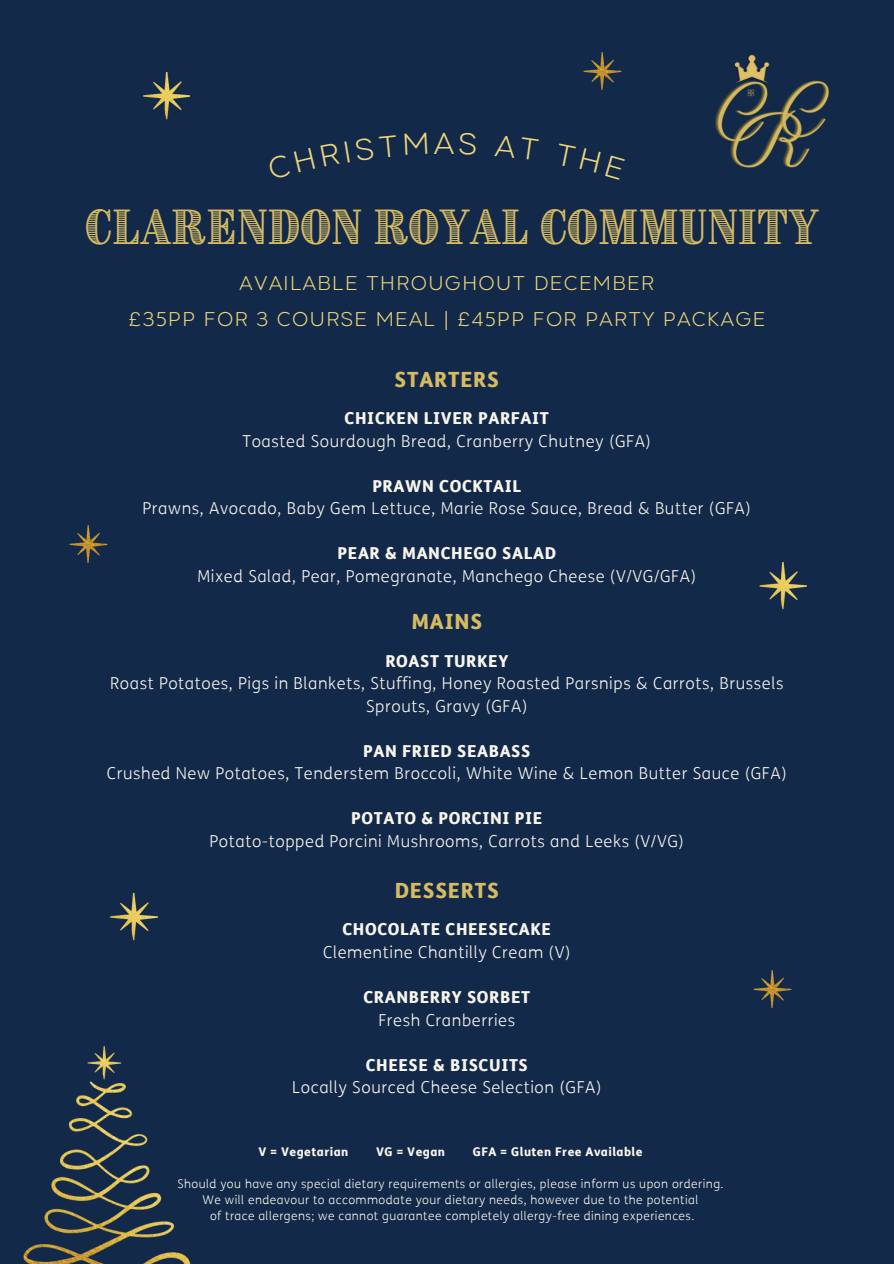
<style>
.page{position:relative;width:894px;height:1264px;background:#fff}
.page>*{position:absolute;margin:0;border:0;box-sizing:border-box;transform-origin:0 0}
.t1{font:42.15px "Brim Narrow Combined 1";color:#d6bb63}
.t2{font:300 34.95px "Ploni M Lv 2 AAA";color:#edd67a}
.t3{font:300 22.95px/36px "Ploni M Lv 2 AAA";letter-spacing:.06em;color:#edd67a;text-align:center}
.t4{font:800 21px "FS Me";letter-spacing:.035em;color:#d6bb63}
.t5{font:300 16.5px/22.5px "FS Me";letter-spacing:.035em;color:#f8f5ed;text-align:center}
.t6{font:300 12px "FS Me";letter-spacing:.035em;color:#f8f5ed}
.t7{font:800 12px "FS Me";letter-spacing:.035em;color:#f8f5ed}
.s1{font-weight:800}
</style>
<div class="page">
<div style="left:0;top:0;width:893px;height:1263px;background:#122949"></div>
<img style="left:715px;top:54px;width:114px;height:114px">
<img style="left:23px;top:1046px;width:168px;height:217px">
<img style="left:143px;top:71px;width:47px;height:48px">
<img style="left:583px;top:52px;width:39px;height:37px">
<img style="left:759px;top:562px;width:47px;height:48px">
<img style="left:69px;top:525px;width:39px;height:37px">
<img style="left:110px;top:892px;width:47px;height:49px">
<img style="left:753px;top:970px;width:39px;height:37px">
<p class="t2" style="left:434px;top:123px;width:21px">A</p>
<h5 class="t1" style="left:85px;top:198px;width:734px">CLARENDON ROYAL COMMUNITY</h5>
<h3 class="t3" style="left:128px;top:266px;width:637px">AVAILABLE THROUGHOUT DECEMBER<br>£35PP FOR 3 COURSE MEAL | £45PP FOR PARTY PACKAGE</h3>
<p class="t4" style="left:394px;top:366px;width:106px">STARTERS</p>
<p class="t5" style="left:242px;top:407px;width:410px"><span class="s1">CHICKEN LIVER PARFAIT<br></span>Toasted Sourdough Bread, Cranberry Chutney (GFA)</p>
<h1 class="t5" style="left:142px;top:475px;width:609px"><span class="s1">PRAWN COCKTAIL<br></span>Prawns, Avocado, Baby Gem Lettuce, Marie Rose Sauce, Bread &amp; Butter (GFA)</h1>
<h4 class="t5" style="left:197px;top:542px;width:500px"><span class="s1">PEAR &amp; MANCHEGO SALAD<br></span>Mixed Salad, Pear, Pomegranate, Manchego Cheese (V/VG/GFA)</h4>
<p class="t4" style="left:411px;top:608px;width:72px">MAINS</p>
<p class="t5" style="left:110px;top:650px;width:674px"><span class="s1">ROAST TURKEY<br></span>Roast Potatoes, Pigs in Blankets, Stuffing, Honey Roasted Parsnips &amp; Carrots, Brussels<br>Sprouts, Gravy (GFA)</p>
<p class="t5" style="left:107px;top:740px;width:681px"><span class="s1">PAN FRIED SEABASS<br></span>Crushed New Potatoes, Tenderstem Broccoli, White Wine &amp; Lemon Butter Sauce (GFA)</p>
<h2 class="t5" style="left:209px;top:807px;width:475px"><span class="s1">POTATO &amp; PORCINI PIE<br></span>Potato-topped Porcini Mushrooms, Carrots and Leeks (V/VG)</h2>
<p class="t4" style="left:394px;top:877px;width:106px">DESSERTS</p>
<p class="t5" style="left:323px;top:918px;width:249px"><span class="s1">CHOCOLATE CHEESECAKE<br></span>Clementine Chantilly Cream (V)</p>
<h5 class="t5" style="left:363px;top:986px;width:168px"><span class="s1">CRANBERRY SORBET<br></span>Fresh Cranberries</h5>
<h5 class="t5" style="left:292px;top:1053px;width:311px"><span class="s1">CHEESE &amp; BISCUITS<br></span>Locally Sourced Cheese Selection (GFA)</h5>
<h5 class="t7" style="left:258px;top:1143px;width:91px">V = Vegetarian</h5>
<h5 class="t7" style="left:376px;top:1143px;width:71px">VG = Vegan</h5>
<h5 class="t7" style="left:472px;top:1143px;width:171px">GFA = Gluten Free Available</h5>
<p class="t6" style="left:177px;top:1176px;width:547px">Should you have any special dietary requirements or allergies, please inform us upon ordering.</p>
<p class="t6" style="left:202px;top:1192px;width:497px">We will endeavour to accommodate your dietary needs, however due to the potential</p>
<p class="t6" style="left:210px;top:1208px;width:485px">of trace allergens; we cannot guarantee completely allergy-free dining experiences.</p>
</div>
